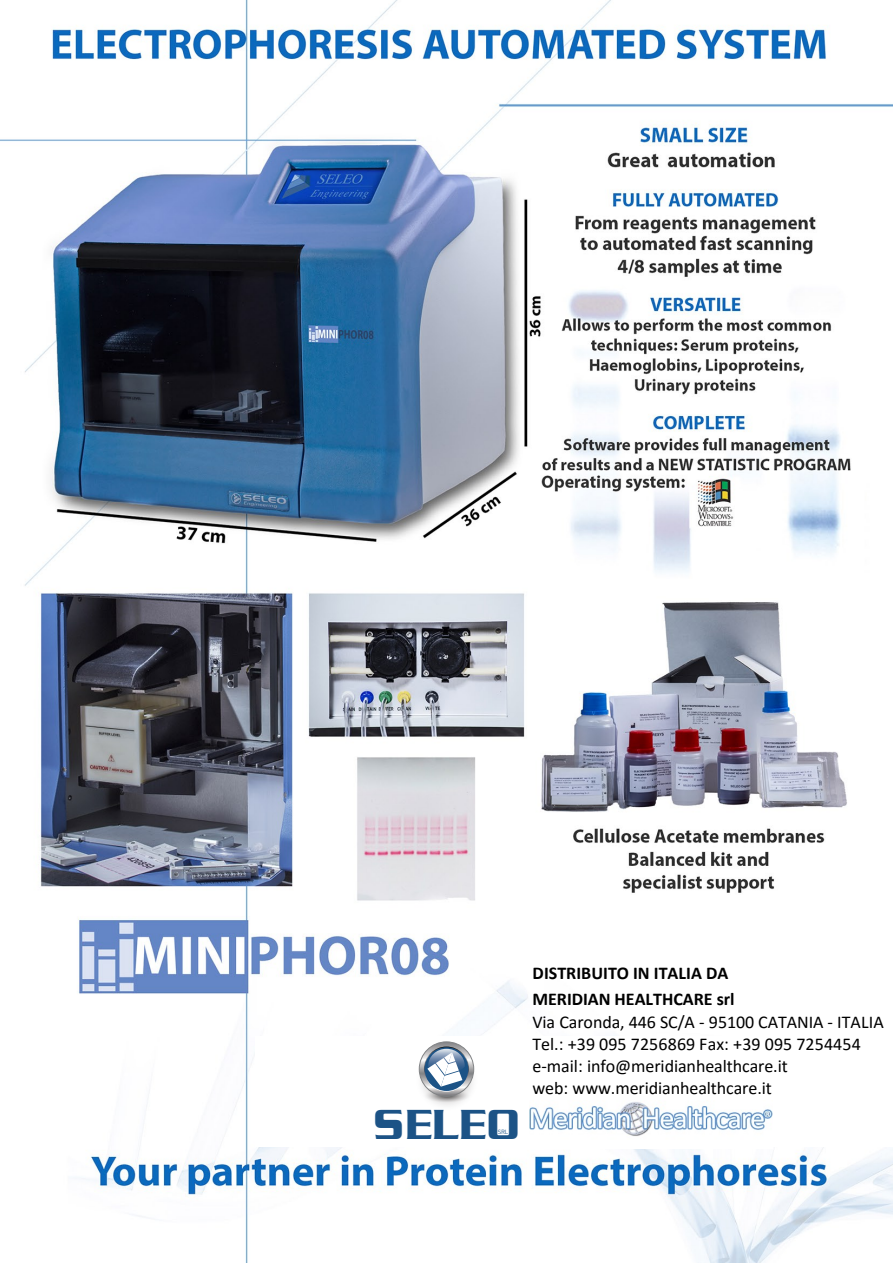
<style>
.page{position:relative;width:893px;height:1263px;background:#fff}
.page>*{position:absolute;margin:0;border:0;box-sizing:border-box;transform-origin:0 0}
.t1{font:500 45.45px "Serpentine";color:#1c5386}
.t2{font:18px/22px "Calibri";letter-spacing:-.005em;color:#000}
.t3{font:700 18px/26.4px "Calibri";color:#000}
.t4{font:6px "DIN";color:#1c5386}
</style>
<div class="page">
<img style="left:0;top:0;width:893px;height:1263px">
<div style="left:255px;top:1036px;width:638px;height:110px;background:#fff"></div>
<svg style="left:415px;top:1048px;width:63px;height:62px"></svg>
<svg style="left:419px;top:1042px;width:55px;height:54px"></svg>
<div style="left:419px;top:1042px;width:55px;height:54px;border:1px solid #fff;border-radius:50%"></div>
<svg style="left:425px;top:1047px;width:43px;height:44px"></svg>
<svg style="left:423px;top:1049px;width:47px;height:53px"></svg>
<img style="left:530px;top:1102px;width:242px;height:46px">
<h1 class="t1" style="left:373px;top:1098px;width:148px">SELEO</h1>
<p class="t4" style="left:498px;top:1128px;width:12px">SRL</p>
<p class="t3" style="left:532px;top:959px;width:204px">DISTRIBUITO IN ITALIA DA<br>MERIDIAN HEALTHCARE srl</p>
<p class="t2" style="left:532px;top:1010px;width:353px">Via Caronda, 446 SC/A - 95100 CATANIA - ITALIA Tel.: +39 095 7256869 Fax: +39 095 7254454 e-mail: info@meridianhealthcare.it<br>web: www.meridianhealthcare.it</p>
</div>
